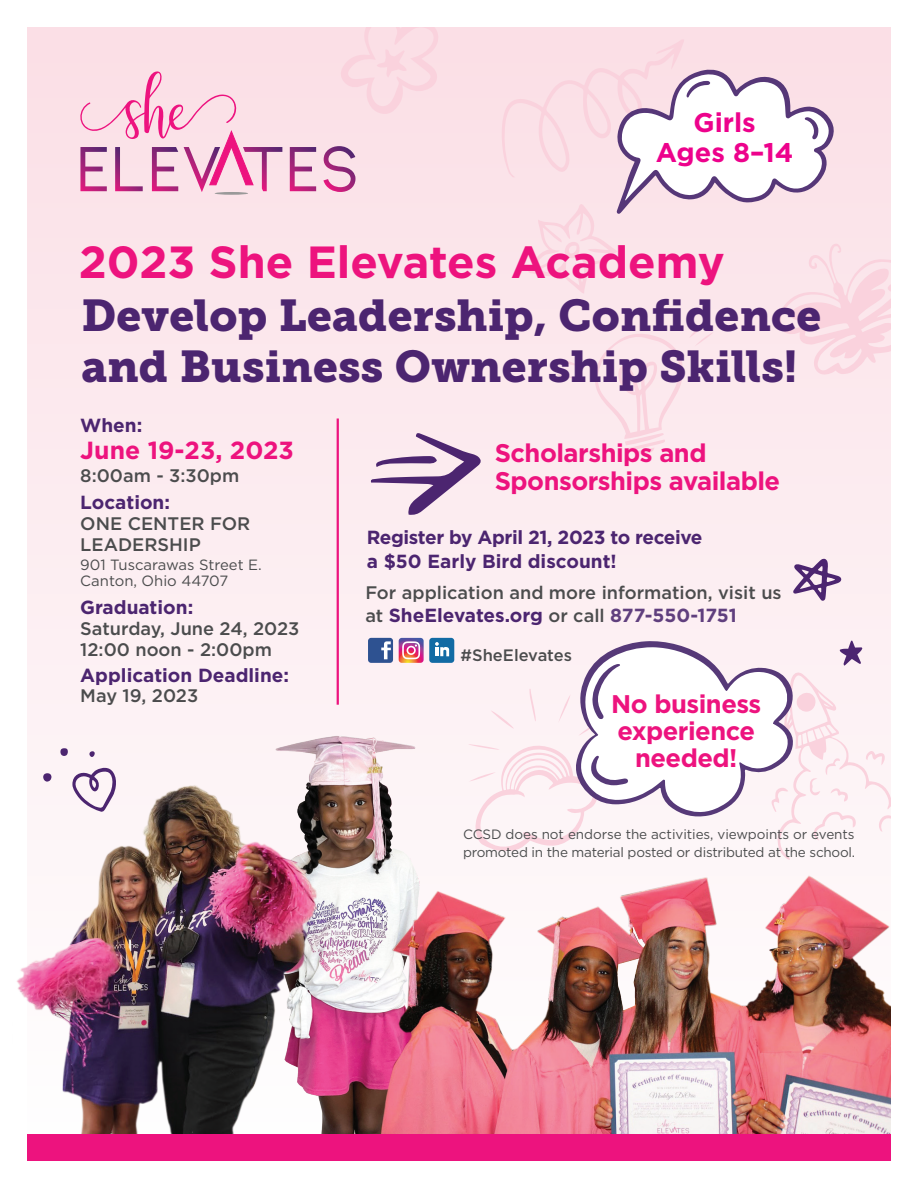
<style>
.page{position:relative;width:918px;height:1188px;background:#fff}
.page>*{position:absolute;margin:0;border:0;box-sizing:border-box;transform-origin:0 0}
.t1{font:700 45px "Gotham";color:#ed137e}
.t2{font:44.25px/51px "Museo Slab 900";letter-spacing:.005em;color:#4c2570}
.t3{font:700 27px/30px "Gotham";color:#ed028c;text-align:center}
.t4{font:700 25.5px/27.2px "Gotham";letter-spacing:-.02em;color:#ed137e;text-align:center}
.t5{font:700 24.75px "Gotham";color:#ed137e}
.t6{font:700 18.9px "Gotham";color:#4c2570}
.t7{font:700 18.9px/24px "Gotham";letter-spacing:-.02em;color:#4c2570}
.t8{font:500 18.15px/21.5px "Gotham";color:#4b4c4d}
.t9{font:500 16.5px "Gotham";color:#4b4c4d}
.t10{font:14.85px/16.5px "Gotham";color:#4b4c4d}
.t11{font:13.5px/18px "Gotham";letter-spacing:-.02em;color:#4b4c4d}
.s1{font-weight:500;font-size:18.15px;color:#4b4c4d}
.s2{color:#603f7e}
</style>
<div class="page">
<div style="left:27px;top:27px;width:864px;height:1121px;background:#fcebf0"></div>
<svg style="left:72px;top:768px;width:44px;height:17px"></svg>
<img style="left:275px;top:736px;width:195px;height:398px">
<img style="left:376px;top:867px;width:515px;height:267px">
<svg style="left:340px;top:27px;width:99px;height:87px"></svg>
<svg style="left:290px;top:147px;width:26px;height:44px"></svg>
<svg style="left:323px;top:146px;width:32px;height:46px"></svg>
<hr style="left:215px;top:192px;width:33px;height:3px;background:#999;border-radius:50%">
<svg style="left:80px;top:71px;width:202px;height:121px"></svg>
<svg style="left:793px;top:558px;width:49px;height:43px"></svg>
<svg style="left:501px;top:38px;width:390px;height:416px"></svg>
<div style="left:43px;top:773px;width:8px;height:9px;background:#4c2570;border-radius:50%"></div>
<div style="left:60px;top:748px;width:8px;height:8px;background:#4c2570;border-radius:50%"></div>
<svg style="left:89px;top:751px;width:6px;height:6px"></svg>
<svg style="left:468px;top:640px;width:423px;height:220px"></svg>
<img style="left:16px;top:785px;width:306px;height:349px">
<div style="left:27px;top:1134px;width:864px;height:27px;background:#ed137e"></div>
<hr style="left:337px;top:418px;width:2px;height:287px;background:#ed137e">
<svg style="left:370px;top:433px;width:111px;height:82px"></svg>
<svg style="left:399px;top:638px;width:25px;height:25px"></svg>
<div style="left:368px;top:638px;width:25px;height:25px;background:#2e5291;border-radius:3px"></div>
<svg style="left:381px;top:641px;width:10px;height:18px"></svg>
<div style="left:429px;top:638px;width:25px;height:25px;background:#126ba4;border-radius:3px"></div>
<svg style="left:435px;top:642px;width:14px;height:14px"></svg>
<h3 class="t3" style="left:656px;top:107px;width:139px">Girls<br>Ages 8–14</h3>
<h1 class="t1" style="left:79px;top:232px;width:647px">2023 She Elevates Academy</h1>
<h2 class="t2" style="left:81px;top:290px;width:742px">Develop Leadership, Confidence and Business Ownership Skills!</h2>
<p class="t6" style="left:80px;top:413px;width:63px">When:</p>
<h3 class="t5" style="left:80px;top:434px;width:215px">June 19-23, 2023</h3>
<p class="t8" style="left:80px;top:465px;width:161px">8:00am - 3:30pm</p>
<p class="t6" style="left:80px;top:489px;width:91px">Location:</p>
<p class="t8" style="left:80px;top:513px;width:172px">ONE CENTER FOR<br>LEADERSHIP</p>
<p class="t10" style="left:80px;top:556px;width:183px">901 Tuscarawas Street E.<br>Canton, Ohio 44707</p>
<p class="t6" style="left:80px;top:595px;width:114px">Graduation:</p>
<p class="t8" style="left:80px;top:617px;width:221px">Saturday, June 24, 2023<br>12:00 noon - 2:00pm</p>
<p class="t6" style="left:80px;top:663px;width:210px">Application Deadline:</p>
<p class="t8" style="left:80px;top:685px;width:119px">May 19, 2023</p>
<h3 class="t4" style="left:495px;top:438px;width:287px;line-height:28.5px;text-align:left">Scholarships and<br>Sponsorships available</h3>
<p class="t7" style="left:367px;top:525px;width:337px">Register by April 21, 2023 to receive a $50 Early Bird discount!</p>
<p class="t8" style="left:365px;top:582px;width:418px">For application and more information, visit us</p>
<p class="t6" style="left:365px;top:603px;width:373px"><span class="s1">at</span> SheElevates.org <span class="s1">or call</span> <span class="s2">877-550-1751</span></p>
<p class="t9" style="left:461px;top:645px;width:113px">#SheElevates</p>
<h3 class="t4" style="left:611px;top:690px;width:152px">No business experience needed!</h3>
<p class="t11" style="left:463px;top:825px;width:394px">CCSD does not endorse the activities, viewpoints or events promoted in the material posted or distributed at the school.</p>
</div>
